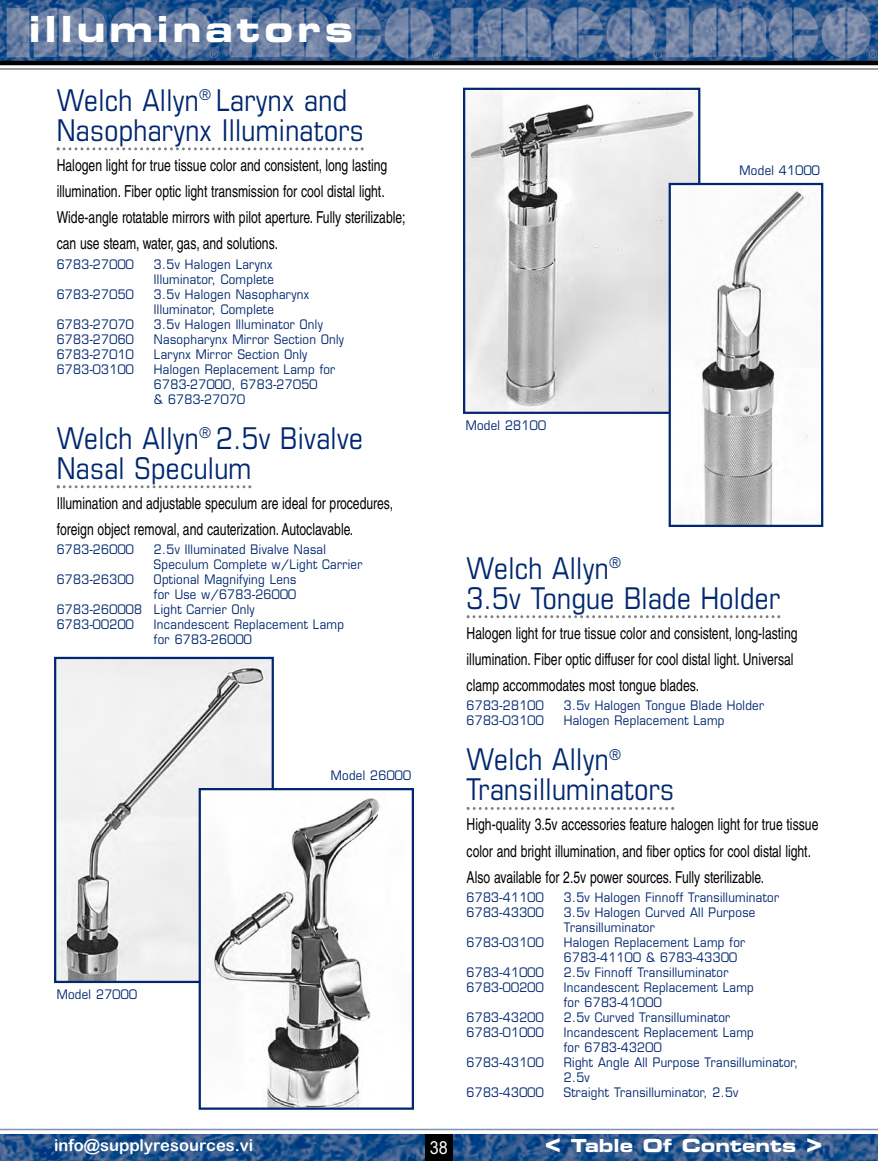
<style>
.page{position:relative;width:878px;height:1161px;background:#fff}
.page>*{position:absolute;margin:0;border:0;box-sizing:border-box;transform-origin:0 0}
.t1{font:36px "Eurostile Bold Extended Two";letter-spacing:.1em;color:#fff}
.t2{font:condensed 30px/30px "Eurostile";letter-spacing:.01em;color:#00276f}
.t3{font:18px "Eurostile Bold Extended Two";color:#fff}
.t4{font:18px "Arial";color:#fff;scale:.9 1}
.t5{font:condensed 16.5px/26.1px "Helvetica";color:#000;scale:.9 1}
.t6{font:16.5px "Arial Rounded MT Bold";color:#fff}
.t7{font:12.75px/15px "Eurostile";letter-spacing:.025em;color:#00276f;scale:.9 1}
.s1{font-size:27px}
</style>
<div class="page">
<img style="left:0;top:1134px;width:878px;height:27px">
<div style="left:425px;top:1134px;width:27px;height:27px;background:#000"></div>
<img style="left:0;top:0;width:878px;height:61px">
<hr style="left:0;top:61px;width:878px;height:4px;background:#000">
<hr style="left:0;top:68px;width:878px;height:2px;background:#808080">
<hr style="left:0;top:1129px;width:878px;height:1px;background:#8093b7">
<svg style="left:57px;top:147px;width:307px;height:3px"></svg>
<svg style="left:57px;top:485px;width:194px;height:3px"></svg>
<svg style="left:466px;top:615px;width:314px;height:3px"></svg>
<svg style="left:466px;top:807px;width:208px;height:3px"></svg>
<img style="left:57px;top:660px;width:214px;height:320px">
<div style="left:54px;top:657px;width:220px;height:326px;border:2px solid #00276f"></div>
<img style="left:202px;top:791px;width:178px;height:316px">
<div style="left:199px;top:788px;width:215px;height:322px;border:2px solid #00276f"></div>
<img style="left:466px;top:92px;width:231px;height:319px">
<div style="left:463px;top:88px;width:237px;height:326px;border:2px solid #00276f"></div>
<img style="left:671px;top:186px;width:138px;height:338px">
<div style="left:668px;top:183px;width:155px;height:344px;border:2px solid #00276f"></div>
<p class="t1" style="left:29px;top:16px;width:326px">illuminators</p>
<p class="t2" style="left:57px;top:88px;width:308px">Welch Allyn<sup>®</sup> Larynx and<br>Nasopharynx Illuminators</p>
<p class="t5" style="left:57px;top:154px;width:389px">Halogen light for true tissue color and consistent, long lasting illumination. Fiber optic light transmission for cool distal light.<br>Wide-angle rotatable mirrors with pilot aperture. Fully sterilizable; can use steam, water, gas, and solutions.</p>
<p class="t7" style="left:57px;top:258px;width:87px">6783-27000</p>
<p class="t7" style="left:154px;top:258px;width:135px">3.5v Halogen Larynx<br>Illuminator, Complete</p>
<p class="t7" style="left:57px;top:288px;width:87px">6783-27050</p>
<p class="t7" style="left:154px;top:288px;width:174px">3.5v Halogen Nasopharynx<br>Illuminator, Complete</p>
<p class="t7" style="left:57px;top:318px;width:87px">6783-27070</p>
<p class="t7" style="left:154px;top:318px;width:189px">3.5v Halogen Illuminator Only</p>
<p class="t7" style="left:57px;top:333px;width:87px">6783-27060</p>
<p class="t7" style="left:154px;top:333px;width:212px">Nasopharynx Mirror Section Only</p>
<p class="t7" style="left:57px;top:348px;width:87px">6783-27010</p>
<p class="t7" style="left:154px;top:348px;width:172px">Larynx Mirror Section Only</p>
<p class="t7" style="left:57px;top:363px;width:87px">6783-03100</p>
<p class="t7" style="left:154px;top:363px;width:203px">Halogen Replacement Lamp for<br>6783-27000, 6783-27050<br>&amp; 6783-27070</p>
<p class="t2" style="left:57px;top:426px;width:308px">Welch Allyn<sup>®</sup> 2.5v Bivalve<br>Nasal Speculum</p>
<p class="t5" style="left:57px;top:491px;width:375px">Illumination and adjustable speculum are ideal for procedures, foreign object removal, and cauterization. Autoclavable.</p>
<p class="t7" style="left:57px;top:544px;width:87px">6783-26000</p>
<p class="t7" style="left:154px;top:544px;width:233px">2.5v Illuminated Bivalve Nasal<br>Speculum Complete w/Light Carrier</p>
<p class="t7" style="left:57px;top:574px;width:87px">6783-26300</p>
<p class="t7" style="left:154px;top:574px;width:160px">Optional Magnifying Lens</p>
<p class="t7" style="left:154px;top:589px;width:159px">for Use w/6783-26000</p>
<p class="t7" style="left:57px;top:604px;width:221px">6783-260008 Light Carrier Only</p>
<p class="t7" style="left:57px;top:619px;width:87px">6783-00200</p>
<p class="t7" style="left:154px;top:619px;width:213px">Incandescent Replacement Lamp for 6783-26000</p>
<p class="t7" style="left:331px;top:769px;width:91px">Model 26000</p>
<p class="t7" style="left:57px;top:988px;width:91px">Model 27000</p>
<p class="t6" style="left:54px;top:1135px;width:201px">info@supplyresources.vi</p>
<p class="t7" style="left:739px;top:165px;width:91px">Model 41000</p>
<p class="t7" style="left:465px;top:419px;width:91px">Model 28100</p>
<p class="t4" style="left:430px;top:1141px;width:22px">38</p>
<p class="t2" style="left:466px;top:556px;width:315px">Welch Allyn<sup>®<br></sup>3.5v Tongue Blade Holder</p>
<p class="t5" style="left:466px;top:621px;width:369px">Halogen light for true tissue color and consistent, long-lasting illumination. Fiber optic diffuser for cool distal light. Universal clamp accommodates most tongue blades.</p>
<p class="t7" style="left:466px;top:700px;width:87px">6783-28100</p>
<p class="t7" style="left:564px;top:700px;width:224px">3.5v Halogen Tongue Blade Holder</p>
<p class="t7" style="left:466px;top:715px;width:87px">6783-03100</p>
<p class="t7" style="left:564px;top:715px;width:180px">Halogen Replacement Lamp</p>
<p class="t2" style="left:466px;top:747px;width:209px">Welch Allyn<sup>®<br></sup>Transilluminators</p>
<p class="t5" style="left:466px;top:813px;width:392px">High-quality 3.5v accessories feature halogen light for true tissue color and bright illumination, and fiber optics for cool distal light.<br>Also available for 2.5v power sources. Fully sterilizable.</p>
<p class="t7" style="left:466px;top:891px;width:87px">6783-41100</p>
<p class="t7" style="left:564px;top:891px;width:241px">3.5v Halogen Finnoff Transilluminator</p>
<p class="t7" style="left:466px;top:906px;width:87px">6783-43300</p>
<p class="t7" style="left:564px;top:906px;width:214px">3.5v Halogen Curved All Purpose<br>Transilluminator</p>
<p class="t7" style="left:466px;top:936px;width:87px">6783-03100</p>
<p class="t7" style="left:564px;top:936px;width:203px">Halogen Replacement Lamp for<br>6783-41100 &amp; 6783-43300</p>
<p class="t7" style="left:466px;top:966px;width:87px">6783-41000</p>
<p class="t7" style="left:564px;top:966px;width:184px">2.5v Finnoff Transilluminator</p>
<p class="t7" style="left:466px;top:981px;width:87px">6783-00200</p>
<p class="t7" style="left:564px;top:981px;width:213px">Incandescent Replacement Lamp for 6783-41000</p>
<p class="t7" style="left:466px;top:1011px;width:87px">6783-43200</p>
<p class="t7" style="left:564px;top:1011px;width:186px">2.5v Curved Transilluminator</p>
<p class="t7" style="left:466px;top:1026px;width:87px">6783-01000</p>
<p class="t7" style="left:564px;top:1026px;width:213px">Incandescent Replacement Lamp for 6783-43200</p>
<p class="t7" style="left:466px;top:1056px;width:87px">6783-43100</p>
<p class="t7" style="left:564px;top:1056px;width:262px">Right Angle All Purpose Transilluminator,<br>2.5v</p>
<p class="t7" style="left:466px;top:1086px;width:87px">6783-43000</p>
<p class="t7" style="left:564px;top:1086px;width:195px">Straight Transilluminator, 2.5v</p>
<p class="t3" style="left:544px;top:1139px;width:279px"><span class="s1">&lt;</span> Table Of Contents <span class="s1">&gt;</span></p>
</div>
